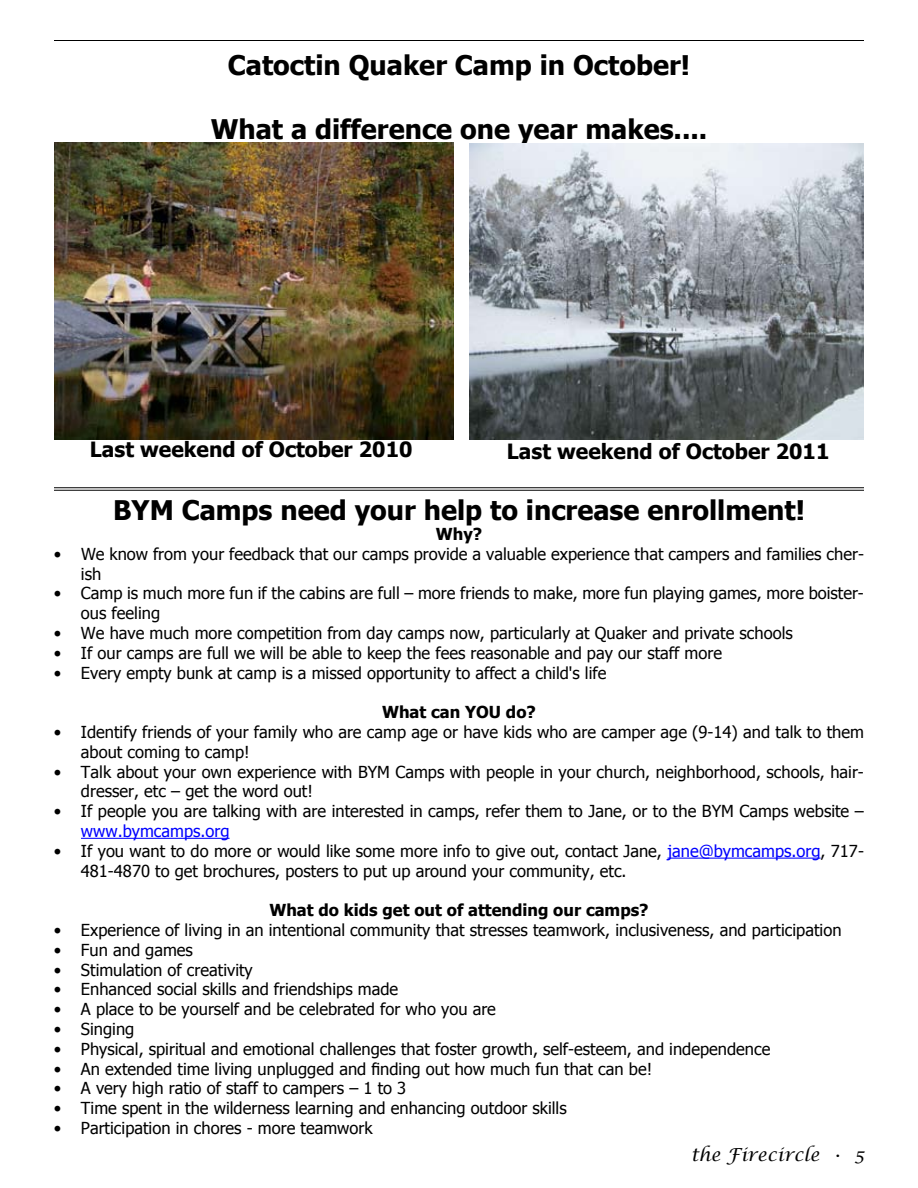
<style>
.page{position:relative;width:918px;height:1188px;background:#fff}
.page>*{position:absolute;margin:0;border:0;box-sizing:border-box;transform-origin:0 0}
.t1{font:700 27px "Tahoma";color:#000}
.t2{font:700 21px "Tahoma";color:#000}
.t3{font:italic 18px "Lucida Calligraphy";color:#000}
.t4{font:16.5px/19.8px "Tahoma";color:#000}
.t5{font:700 16.5px "Tahoma";color:#000}
.t6{font:16.5px "Tahoma";color:#00f}
.s1{color:#00f}
.s2{font-style:inherit}
</style>
<div class="page">
<hr style="left:54px;top:40px;width:810px;height:1px;background:#000">
<hr style="left:81px;top:838px;width:149px;height:1px;background:#00f">
<hr style="left:668px;top:858px;width:153px;height:1px;background:#00f">
<img style="left:54px;top:143px;width:400px;height:297px">
<img style="left:469px;top:143px;width:395px;height:297px">
<hr style="left:54px;top:487px;width:810px;height:1px;background:#000">
<hr style="left:54px;top:490px;width:810px;height:1px;background:#000">
<h1 class="t1" style="left:228px;top:46px;width:464px">Catoctin Quaker Camp in October!</h1>
<h1 class="t1" style="left:211px;top:111px;width:498px">What a difference one year makes....</h1>
<p class="t2" style="left:90px;top:435px;width:324px">Last weekend of October 2010</p>
<p class="t2" style="left:507px;top:436px;width:324px">Last weekend of October 2011</p>
<h1 class="t1" style="left:113px;top:491px;width:693px">BYM Camps need your help to increase enrollment!</h1>
<p class="t5" style="left:436px;top:522px;width:48px">Why?</p>
<p class="t4" style="left:81px;top:543px;width:785px;text-indent:-27px">• We know from your feedback that our camps provide a valuable experience that campers and families cher&shy;ish</p>
<p class="t4" style="left:81px;top:583px;width:785px;text-indent:-27px">• Camp is much more fun if the cabins are full – more friends to make, more fun playing games, more boister&shy;ous feeling</p>
<p class="t4" style="left:54px;top:622px;width:740px">• We have much more competition from day camps now, particularly at Quaker and private schools</p>
<p class="t4" style="left:54px;top:642px;width:670px">• If our camps are full we will be able to keep the fees reasonable and pay our staff more</p>
<p class="t4" style="left:54px;top:662px;width:554px">• Every empty bunk at camp is a missed opportunity to affect a child's life</p>
<p class="t5" style="left:382px;top:701px;width:155px">What can YOU do?</p>
<p class="t4" style="left:81px;top:721px;width:784px;text-indent:-27px">• Identify friends of your family who are camp age or have kids who are camper age (9-14) and talk to them about coming to camp!</p>
<p class="t4" style="left:81px;top:761px;width:785px;text-indent:-27px">• Talk about your own experience with BYM Camps with people in your church, neighborhood, schools, hair&shy;dresser, etc – get the word out!</p>
<p class="t4" style="left:54px;top:800px;width:811px">• If people you are talking with are interested in camps, refer them to Jane, or to the BYM Camps website –</p>
<p class="t6" style="left:81px;top:820px;width:150px">www.bymcamps.org</p>
<p class="t4" style="left:81px;top:840px;width:785px;text-indent:-27px">• If you want to do more or would like some more info to give out, contact Jane, <span class="s1">jane@bymcamps.org</span>, 717-<br>481-4870 to get brochures, posters to put up around your community, etc.</p>
<p class="t5" style="left:269px;top:899px;width:381px">What do kids get out of attending our camps?</p>
<p class="t4" style="left:54px;top:919px;width:789px">• Experience of living in an intentional community that stresses teamwork, inclusiveness, and participation</p>
<p class="t4" style="left:54px;top:939px;width:141px">• Fun and games</p>
<p class="t4" style="left:54px;top:959px;width:200px">• Stimulation of creativity</p>
<p class="t4" style="left:54px;top:979px;width:346px">• Enhanced social skills and friendships made</p>
<p class="t4" style="left:54px;top:998px;width:444px">• A place to be yourself and be celebrated for who you are</p>
<p class="t4" style="left:54px;top:1018px;width:82px">• Singing</p>
<p class="t4" style="left:54px;top:1038px;width:718px">• Physical, spiritual and emotional challenges that foster growth, self-esteem, and independence</p>
<p class="t4" style="left:54px;top:1058px;width:600px">• An extended time living unplugged and finding out how much fun that can be!</p>
<p class="t4" style="left:54px;top:1078px;width:354px">• A very high ratio of staff to campers – 1 to 3</p>
<p class="t4" style="left:54px;top:1097px;width:514px">• Time spent in the wilderness learning and enhancing outdoor skills</p>
<p class="t4" style="left:54px;top:1117px;width:320px">• Participation in chores - more teamwork</p>
<p class="t3" style="left:691px;top:1144px;width:175px">the Firecircle <span class="s2">•</span> 5</p>
</div>
